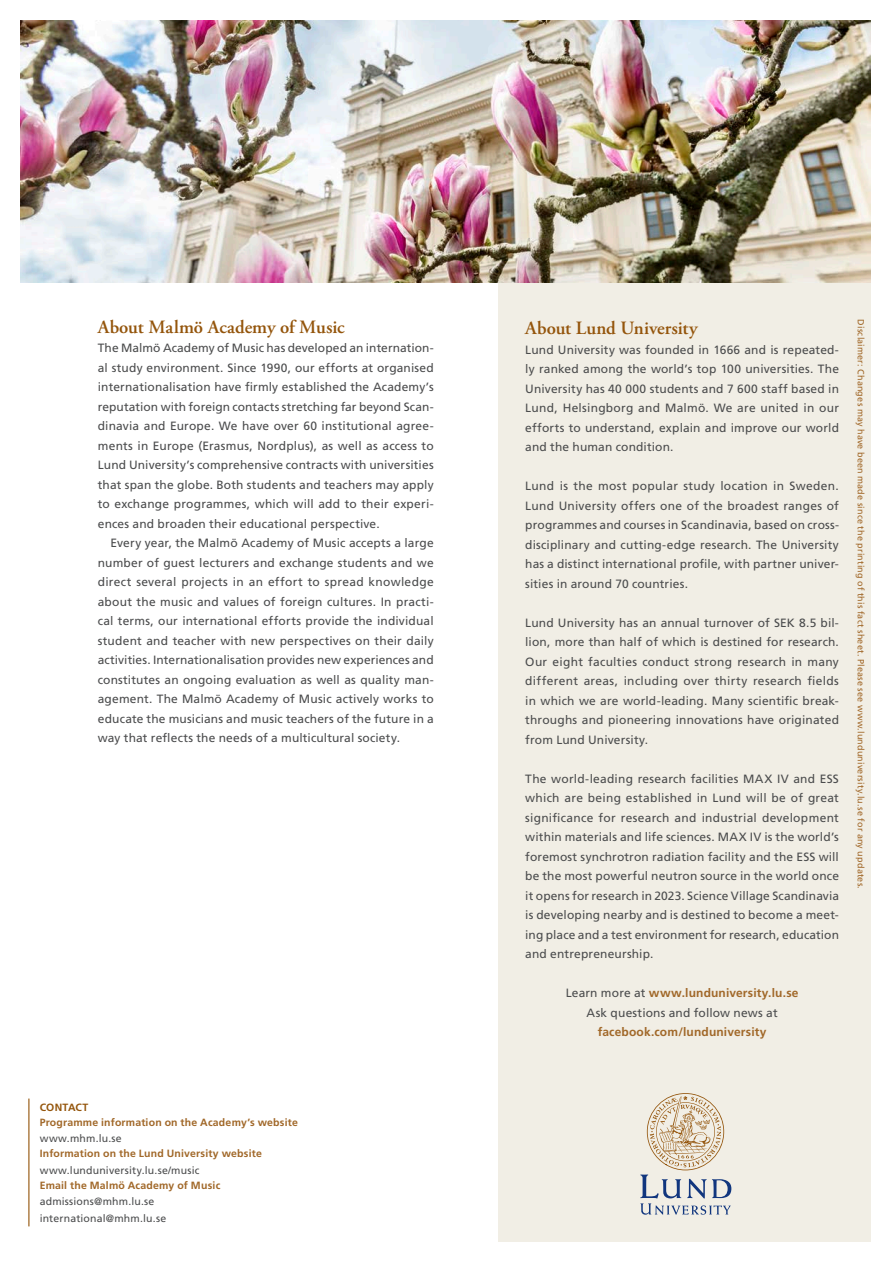
<style>
.page{position:relative;width:893px;height:1263px;background:#fff}
.page>*{position:absolute;margin:0;border:0;box-sizing:border-box;transform-origin:0 0}
.SubHEADLINE{font:600 18.75px "Adobe Garamond Pro";letter-spacing:-.005em;color:#94550c}
.kurser_bodycopy{font:600 18.75px "Adobe Garamond Pro";color:#94550c}
.kurser_bodycopy-2{font:12px/19.5px "Frutiger LT Std";letter-spacing:.01em;color:#4b4c4d;text-align:justify}
.kurser_bodycopy-3{font:700 12px "Frutiger LT Std";letter-spacing:.01em;color:#a16829}
.Contact{font:700 10.5px "Frutiger LT Std";letter-spacing:.02em;color:#a16829}
.Contact-2{font:10.5px "Frutiger LT Std";letter-spacing:.015em;color:#4b4c4d}
.SubHEADLINE-2{font:700 10.5px "Frutiger LT Std";letter-spacing:.02em;color:#94550c}
.Contact-3{font:9px "Frutiger LT Std";letter-spacing:.02em;color:#a16829}
.s1{font-weight:400;color:#4b4c4d}
</style>
<div class="page">
<hr style="left:28px;top:1098px;width:1px;height:128px;background:#94550c">
<div style="left:498px;top:282px;width:373px;height:960px;background:#f1eee5"></div>
<img style="left:20px;top:21px;width:851px;height:261px">
<svg style="left:640px;top:1093px;width:91px;height:122px"></svg>
<p class="SubHEADLINE" style="left:98px;top:316px;width:248px">About Malmö Academy of Music</p>
<p class="kurser_bodycopy-2" style="left:98px;top:338px;width:337px">The Malmö Academy of Music has developed an internation&shy;al study environment. Since 1990, our efforts at organised internationalisation have firmly established the Academy’s reputation with foreign contacts stretching far beyond Scan&shy;dinavia and Europe. We have over 60 institutional agree&shy;ments in Europe (Erasmus, Nordplus), as well as access to Lund University’s comprehensive contracts with universities that span the globe. Both students and teachers may apply to exchange programmes, which will add to their experi&shy;ences and broaden their educational perspective.</p>
<p class="kurser_bodycopy-2" style="left:98px;top:533px;width:337px;text-indent:13px">Every year, the Malmö Academy of Music accepts a large number of guest lecturers and exchange students and we direct several projects in an effort to spread knowledge about the music and values of foreign cultures. In practi&shy;cal terms, our international efforts provide the individual student and teacher with new perspectives on their daily activities. Internationalisation provides new experiences and constitutes an ongoing evaluation as well as quality man&shy;agement. The Malmö Academy of Music actively works to educate the musicians and music teachers of the future in a way that reflects the needs of a multicultural society.</p>
<p class="SubHEADLINE-2" style="left:40px;top:1101px;width:50px">CONTACT</p>
<p class="Contact" style="left:40px;top:1116px;width:260px">Programme information on the Academy’s website</p>
<p class="Contact-2" style="left:40px;top:1132px;width:84px">www.mhm.lu.se</p>
<p class="Contact" style="left:40px;top:1147px;width:224px">Information on the Lund University website</p>
<p class="Contact-2" style="left:40px;top:1164px;width:161px">www.lunduniversity.lu.se/music</p>
<p class="Contact" style="left:40px;top:1179px;width:182px">Email the Malmö Academy of Music</p>
<p class="Contact-2" style="left:40px;top:1195px;width:116px">admissions@mhm.lu.se</p>
<p class="Contact-2" style="left:40px;top:1212px;width:128px">international@mhm.lu.se</p>
<p class="kurser_bodycopy" style="left:525px;top:317px;width:174px">About Lund University</p>
<p class="kurser_bodycopy-2" style="left:525px;top:340px;width:315px">Lund University was founded in 1666 and is repeated&shy;ly ranked among the world’s top 100 universities. The University has 40 000 students and 7 600 staff based in Lund, Helsingborg and Malmö. We are united in our efforts to understand, explain and improve our world and the human condition.</p>
<p class="kurser_bodycopy-2" style="left:525px;top:476px;width:315px">Lund is the most popular study location in Sweden.<br>Lund University offers one of the broadest ranges of programmes and courses in Scandinavia, based on cross&shy;disciplinary and cutting-edge research. The University has a distinct international profile, with partner univer&shy;sities in around 70 countries.</p>
<p class="kurser_bodycopy-2" style="left:525px;top:613px;width:315px">Lund University has an annual turnover of SEK 8.5 bil&shy;lion, more than half of which is destined for research.<br>Our eight faculties conduct strong research in many different areas, including over thirty research fields in which we are world-leading. Many scientific break&shy;throughs and pioneering innovations have originated from Lund University.</p>
<p class="kurser_bodycopy-2" style="left:525px;top:769px;width:315px">The world-leading research facilities MAX IV and ESS which are being established in Lund will be of great significance for research and industrial development within materials and life sciences. MAX IV is the world’s foremost synchrotron radiation facility and the ESS will be the most powerful neutron source in the world once it opens for research in 2023. Science Village Scandinavia is developing nearby and is destined to become a meet&shy;ing place and a test environment for research, education and entrepreneurship.</p>
<p class="kurser_bodycopy-3" style="left:566px;top:986px;width:234px"><span class="s1">Learn more at</span> www.lunduniversity.lu.se</p>
<p class="kurser_bodycopy-2" style="left:587px;top:1003px;width:193px">Ask questions and follow news at</p>
<p class="kurser_bodycopy-3" style="left:598px;top:1025px;width:170px">facebook.com/lunduniversity</p>
<p class="Contact-3" style="left:866px;top:319px;width:571px;rotate:90deg">Disclaimer: Changes may have been made since the printing of this fact sheet. Please see www.lunduniversity.lu.se for any updates.</p>
</div>
